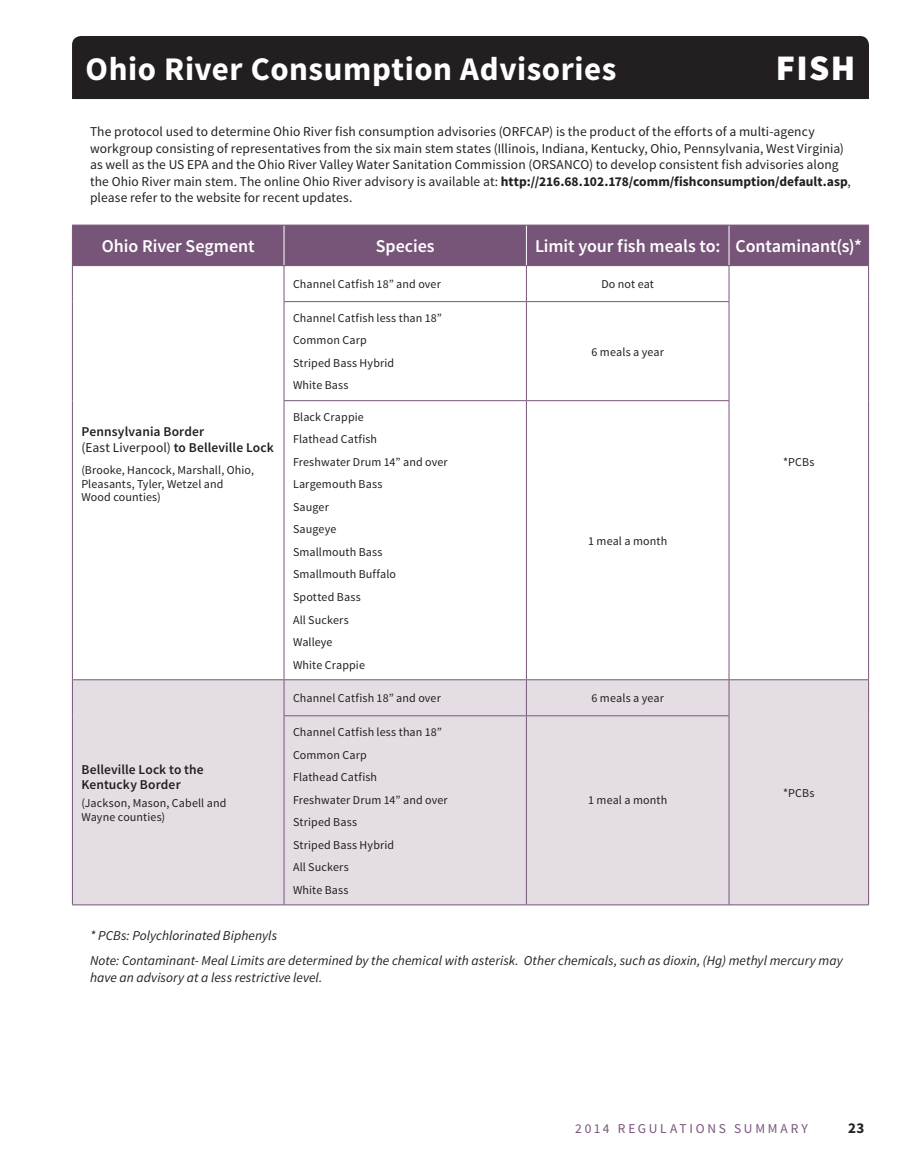
<style>
.page{position:relative;width:905px;height:1175px;background:#fff}
.page>*{position:absolute;margin:0;border:0;box-sizing:border-box;transform-origin:0 0}
.t1{font:900 36px "Source Sans Pro";color:#fff}
.t2{font:700 33px "Source Sans Pro";letter-spacing:.015em;color:#fff}
.t3{font:600 18px "Source Sans Pro";letter-spacing:-.005em;color:#fff}
.t4{font:700 15px "Source Sans Pro";color:#231f20}
.t5{font:13.5px/16.5px "Source Sans Pro";letter-spacing:.005em;color:#231f20}
.t6{font:italic 13.5px/25.5px "Source Sans Pro";letter-spacing:.005em;color:#231f20}
.t7{font:600 13.5px/15px "Source Sans Pro";letter-spacing:.01em;color:#231f20}
.t8{font:13.5px "Source Sans Pro";letter-spacing:.205em;color:#775579}
.t9{font:12px/22.5px "Source Sans Pro";letter-spacing:.01em;color:#231f20}
.s1{font-weight:700}
.s2{font-weight:400}
</style>
<div class="page">
<div style="left:72px;top:36px;width:796px;height:63px;background:#231f20"></div>
<div style="left:73px;top:226px;width:795px;height:39px;background:#775579"></div>
<div style="left:73px;top:680px;width:795px;height:224px;background:#e4dde4"></div>
<hr style="left:284px;top:225px;width:1px;height:40px;background:#fff">
<hr style="left:526px;top:225px;width:1px;height:40px;background:#fff">
<hr style="left:728px;top:225px;width:1px;height:40px;background:#fff">
<hr style="left:72px;top:225px;width:1px;height:40px;background:#775579">
<hr style="left:72px;top:225px;width:212px;height:1px;background:#775579">
<hr style="left:72px;top:265px;width:212px;height:1px;background:#775579">
<hr style="left:284px;top:225px;width:242px;height:1px;background:#775579">
<hr style="left:526px;top:225px;width:203px;height:1px;background:#775579">
<hr style="left:284px;top:265px;width:242px;height:1px;background:#775579">
<hr style="left:526px;top:265px;width:203px;height:1px;background:#775579">
<hr style="left:729px;top:225px;width:139px;height:1px;background:#775579">
<hr style="left:868px;top:225px;width:1px;height:40px;background:#775579">
<hr style="left:729px;top:265px;width:139px;height:1px;background:#775579">
<hr style="left:72px;top:266px;width:1px;height:36px;background:#775579">
<hr style="left:72px;top:302px;width:1px;height:98px;background:#775579">
<hr style="left:72px;top:400px;width:1px;height:279px;background:#775579">
<hr style="left:284px;top:266px;width:1px;height:35px;background:#775579">
<hr style="left:526px;top:266px;width:1px;height:35px;background:#775579">
<hr style="left:728px;top:266px;width:1px;height:35px;background:#775579">
<hr style="left:868px;top:266px;width:1px;height:36px;background:#775579">
<hr style="left:868px;top:302px;width:1px;height:98px;background:#775579">
<hr style="left:868px;top:400px;width:1px;height:279px;background:#775579">
<hr style="left:284px;top:302px;width:1px;height:98px;background:#775579">
<hr style="left:284px;top:301px;width:242px;height:1px;background:#775579">
<hr style="left:526px;top:301px;width:203px;height:1px;background:#775579">
<hr style="left:526px;top:302px;width:1px;height:98px;background:#775579">
<hr style="left:728px;top:302px;width:1px;height:98px;background:#775579">
<hr style="left:284px;top:401px;width:1px;height:278px;background:#775579">
<hr style="left:284px;top:400px;width:242px;height:1px;background:#775579">
<hr style="left:526px;top:400px;width:203px;height:1px;background:#775579">
<hr style="left:526px;top:401px;width:1px;height:278px;background:#775579">
<hr style="left:728px;top:401px;width:1px;height:278px;background:#775579">
<hr style="left:72px;top:680px;width:1px;height:36px;background:#775579">
<hr style="left:72px;top:716px;width:1px;height:188px;background:#775579">
<hr style="left:72px;top:679px;width:212px;height:1px;background:#775579">
<hr style="left:284px;top:680px;width:1px;height:35px;background:#775579">
<hr style="left:284px;top:679px;width:242px;height:1px;background:#775579">
<hr style="left:526px;top:679px;width:203px;height:1px;background:#775579">
<hr style="left:729px;top:679px;width:139px;height:1px;background:#775579">
<hr style="left:526px;top:680px;width:1px;height:35px;background:#775579">
<hr style="left:728px;top:680px;width:1px;height:35px;background:#775579">
<hr style="left:868px;top:680px;width:1px;height:36px;background:#775579">
<hr style="left:868px;top:716px;width:1px;height:188px;background:#775579">
<hr style="left:72px;top:904px;width:212px;height:1px;background:#775579">
<hr style="left:284px;top:716px;width:1px;height:188px;background:#775579">
<hr style="left:284px;top:715px;width:242px;height:1px;background:#775579">
<hr style="left:526px;top:715px;width:203px;height:1px;background:#775579">
<hr style="left:526px;top:716px;width:1px;height:188px;background:#775579">
<hr style="left:728px;top:716px;width:1px;height:188px;background:#775579">
<hr style="left:284px;top:904px;width:242px;height:1px;background:#775579">
<hr style="left:526px;top:904px;width:203px;height:1px;background:#775579">
<hr style="left:729px;top:904px;width:139px;height:1px;background:#775579">
<h2 class="t2" style="left:86px;top:48px;width:532px">Ohio River Consumption Advisories</h2>
<h1 class="t1" style="left:776px;top:45px;width:81px">FISH</h1>
<p class="t5" style="left:90px;top:124px;width:762px">The protocol used to determine Ohio River fish consumption advisories (ORFCAP) is the product of the efforts of a multi-agency workgroup consisting of representatives from the six main stem states (Illinois, Indiana, Kentucky, Ohio, Pennsylvania, West Virginia) as well as the US EPA and the Ohio River Valley Water Sanitation Commission (ORSANCO) to develop consistent fish advisories along the Ohio River main stem. The online Ohio River advisory is available at: <span class="s1">http://216.68.102.178/comm/fishconsumption/default.asp</span>, please refer to the website for recent updates.</p>
<h3 class="t3" style="left:102px;top:234px;width:154px">Ohio River Segment</h3>
<h3 class="t3" style="left:376px;top:234px;width:60px">Species</h3>
<h3 class="t3" style="left:535px;top:234px;width:328px">Limit your fish meals to: Contaminant(s)*</h3>
<p class="t9" style="left:293px;top:273px;width:149px">Channel Catfish 18” and over</p>
<p class="t9" style="left:601px;top:273px;width:54px">Do not eat</p>
<p class="t7" style="left:81px;top:425px;width:194px">Pennsylvania Border<br><span class="s2">(East Liverpool)</span> to Belleville Lock</p>
<p class="t9" style="left:81px;top:463px;width:174px;line-height:13.5px">(Brooke, Hancock, Marshall, Ohio,<br>Pleasants, Tyler, Wetzel and<br>Wood counties)</p>
<p class="t7" style="left:81px;top:762px;width:124px">Belleville Lock to the<br>Kentucky Border</p>
<p class="t9" style="left:81px;top:796px;width:146px;line-height:13.5px">(Jackson, Mason, Cabell and<br>Wayne counties)</p>
<p class="t9" style="left:293px;top:307px;width:150px">Channel Catfish less than 18”<br>Common Carp<br>Striped Bass Hybrid<br>White Bass</p>
<p class="t9" style="left:293px;top:406px;width:156px">Black Crappie<br>Flathead Catfish<br>Freshwater Drum 14” and over<br>Largemouth Bass<br>Sauger<br>Saugeye<br>Smallmouth Bass<br>Smallmouth Buffalo<br>Spotted Bass<br>All Suckers<br>Walleye<br>White Crappie</p>
<p class="t9" style="left:591px;top:340px;width:74px">6 meals a year</p>
<p class="t9" style="left:588px;top:529px;width:81px">1 meal a month</p>
<p class="t9" style="left:293px;top:687px;width:149px">Channel Catfish 18” and over</p>
<p class="t9" style="left:591px;top:687px;width:74px">6 meals a year</p>
<p class="t9" style="left:293px;top:721px;width:156px">Channel Catfish less than 18”<br>Common Carp<br>Flathead Catfish<br>Freshwater Drum 14” and over<br>Striped Bass<br>Striped Bass Hybrid<br>All Suckers<br>White Bass</p>
<p class="t9" style="left:588px;top:788px;width:81px">1 meal a month</p>
<p class="t9" style="left:783px;top:451px;width:33px">*PCBs</p>
<p class="t9" style="left:783px;top:781px;width:33px">*PCBs</p>
<p class="t6" style="left:90px;top:922px;width:754px">* PCBs: Polychlorinated Biphenyls<br>Note: Contaminant- Meal Limits are determined by the chemical with asterisk. Other chemicals, such as dioxin, (Hg) methyl mercury may</p>
<p class="t6" style="left:90px;top:964px;width:234px">have an advisory at a less restrictive level.</p>
<p class="t8" style="left:575px;top:1119px;width:234px">2014 REGULATIONS SUMMARY</p>
<p class="t4" style="left:848px;top:1118px;width:18px">23</p>
</div>
